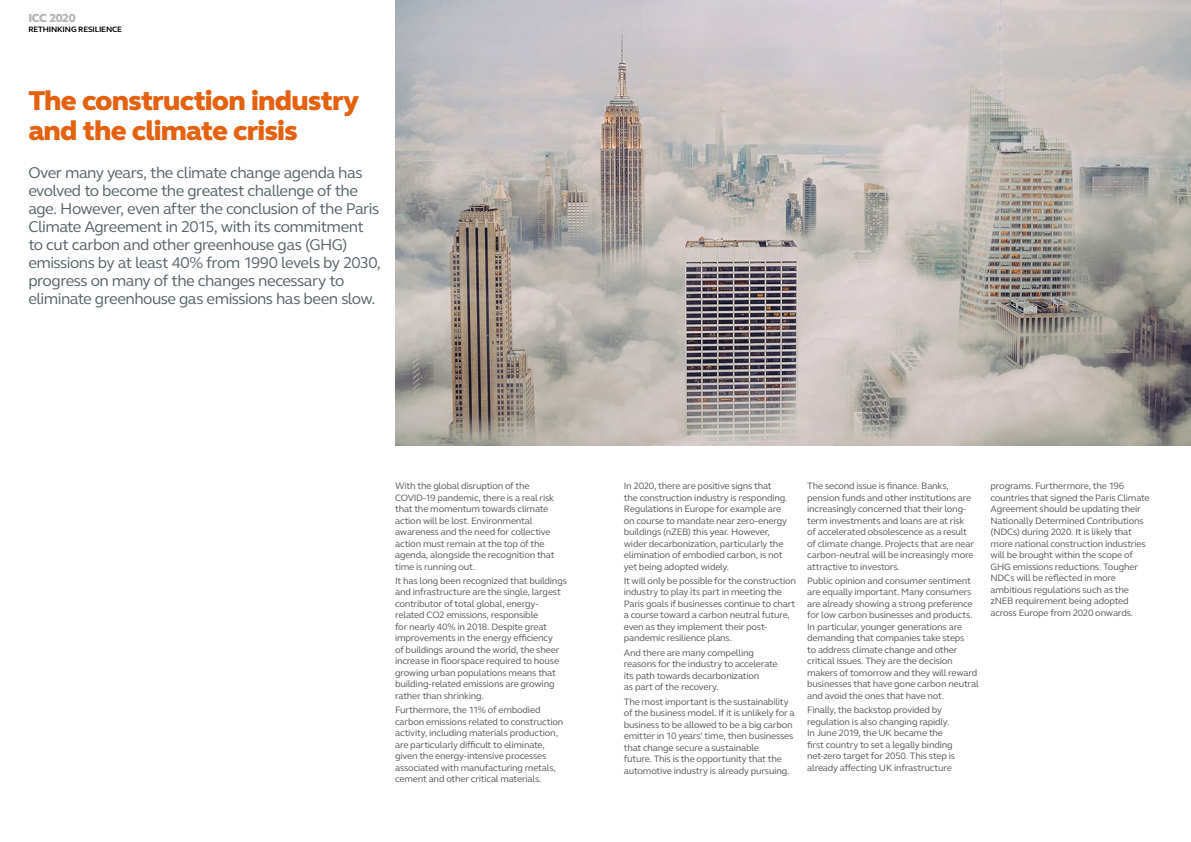
<style>
.page{position:relative;width:1191px;height:842px;background:#fff}
.page>*{position:absolute;margin:0;border:0;box-sizing:border-box;transform-origin:0 0}
.t1{font:800 28px/30px "FS Elliot Pro";letter-spacing:-.025em;color:#e4610f}
.intro_para{font:16px/18px "FS Elliot Pro";letter-spacing:-.035em;color:#566368}
.t2{font:800 12px "FS Elliot Pro";letter-spacing:-.035em;color:#b5b3b2}
.body_copy_-_space_af{font:9.5px/11.5px "FS Elliot Pro";letter-spacing:-.02em;color:#55575a}
.t3{font:700 8px "FS Elliot Pro";letter-spacing:-.015em;color:#000}
</style>
<div class="page">
<img style="left:395px;top:0;width:796px;height:445px">
<p class="t2" style="left:28px;top:10px;width:49px">ICC 2020</p>
<p class="t3" style="left:28px;top:24px;width:95px">RETHINKING RESILIENCE</p>
<p class="t1" style="left:28px;top:86px;width:332px">The construction industry and the climate crisis</p>
<p class="intro_para" style="left:28px;top:163px;width:354px">Over many years, the climate change agenda has evolved to become the greatest challenge of the age. However, even after the conclusion of the Paris Climate Agreement in 2015, with its commitment to cut carbon and other greenhouse gas (GHG) emissions by at least 40% from 1990 levels by 2030, progress on many of the changes necessary to eliminate greenhouse gas emissions has been slow.</p>
<p class="body_copy_-_space_af" style="left:395px;top:480px;width:161px">With the global disruption of the COVID-19 pandemic, there is a real risk that the momentum towards climate action will be lost. Environmental awareness and the need for collective action must remain at the top of the agenda, alongside the recognition that time is running out.</p>
<p class="body_copy_-_space_af" style="left:395px;top:575px;width:173px">It has long been recognized that buildings and infrastructure are the single, largest contributor of total global, energy&shy;related CO2 emissions, responsible<br>for nearly 40% in 2018. Despite great improvements in the energy efficiency<br>of buildings around the world, the sheer increase in floorspace required to house growing urban populations means that building-related emissions are growing rather than shrinking.</p>
<p class="body_copy_-_space_af" style="left:395px;top:704px;width:170px">Furthermore, the 11% of embodied carbon emissions related to construction activity, including materials production, are particularly difficult to eliminate, given the energy-intensive processes associated with manufacturing metals, cement and other critical materials.</p>
<p class="body_copy_-_space_af" style="left:624px;top:480px;width:165px">In 2020, there are positive signs that the construction industry is responding.<br>Regulations in Europe for example are on course to mandate near zero-energy buildings (nZEB) this year. However, wider decarbonization, particularly the elimination of embodied carbon, is not yet being adopted widely.</p>
<p class="body_copy_-_space_af" style="left:624px;top:575px;width:173px">It will only be possible for the construction industry to play its part in meeting the Paris goals if businesses continue to chart a course toward a carbon neutral future, even as they implement their post&shy;pandemic resilience plans.</p>
<p class="body_copy_-_space_af" style="left:624px;top:646px;width:155px">And there are many compelling reasons for the industry to accelerate its path towards decarbonization<br>as part of the recovery.</p>
<p class="body_copy_-_space_af" style="left:624px;top:695px;width:172px">The most important is the sustainability of the business model. If it is unlikely for a business to be allowed to be a big carbon emitter in 10 years’ time, then businesses that change secure a sustainable<br>future. This is the opportunity that the automotive industry is already pursuing.</p>
<p class="body_copy_-_space_af" style="left:807px;top:480px;width:168px">The second issue is finance. Banks, pension funds and other institutions are increasingly concerned that their long&shy;term investments and loans are at risk of accelerated obsolescence as a result of climate change. Projects that are near carbon-neutral will be increasingly more attractive to investors.</p>
<p class="body_copy_-_space_af" style="left:807px;top:575px;width:173px">Public opinion and consumer sentiment are equally important. Many consumers are already showing a strong preference for low carbon businesses and products.<br>In particular, younger generations are demanding that companies take steps<br>to address climate change and other critical issues. They are the decision makers of tomorrow and they will reward businesses that have gone carbon neutral and avoid the ones that have not.</p>
<p class="body_copy_-_space_af" style="left:807px;top:704px;width:149px">Finally, the backstop provided by regulation is also changing rapidly.<br>In June 2019, the UK became the first country to set a legally binding net-zero target for 2050. This step is already affecting UK infrastructure</p>
<p class="body_copy_-_space_af" style="left:990px;top:480px;width:161px">programs. Furthermore, the 196 countries that signed the Paris Climate Agreement should be updating their Nationally Determined Contributions (NDCs) during 2020. It is likely that more national construction industries will be brought within the scope of GHG emissions reductions. Tougher NDCs will be reflected in more ambitious regulations such as the zNEB requirement being adopted across Europe from 2020 onwards.</p>
</div>
